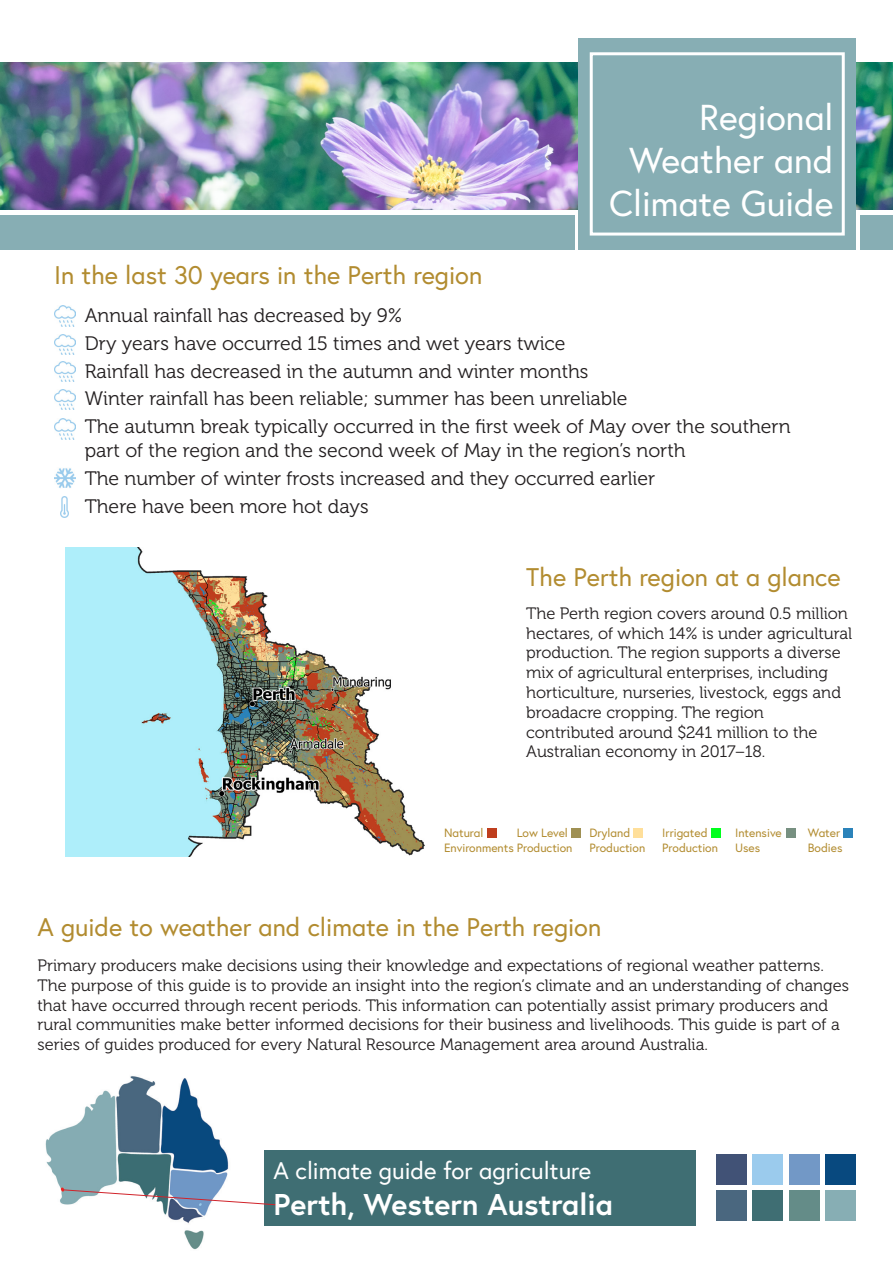
<style>
.page{position:relative;width:893px;height:1263px;background:#fff}
.page>*{position:absolute;margin:0;border:0;box-sizing:border-box;transform-origin:0 0}
.t1{font:36px/43.2px "Europa";color:#fff;text-align:right}
.t2{font:700 30px "Europa";color:#fff}
.Accent_heading{font:25.5px "Europa";color:#b28c30}
.t3{font:24px "Europa";color:#fff}
.Body_text{font:19.5px/23.4px "Museo 300";color:#231f20}
.Body_text-2{font:16.5px/19.8px "Museo 300";color:#231f20}
.Accent_heading-2{font:12px "Europa";color:#b28c30}
</style>
<div class="page">
<img style="left:65px;top:547px;width:431px;height:310px">
<div style="left:264px;top:1150px;width:431px;height:75px;background:#3f6e73"></div>
<div style="left:717px;top:1154px;width:30px;height:30px;background:#415276"></div>
<div style="left:753px;top:1154px;width:30px;height:30px;background:#9bcbed"></div>
<div style="left:717px;top:1190px;width:30px;height:30px;background:#4a677f"></div>
<div style="left:753px;top:1190px;width:30px;height:30px;background:#3f6e73"></div>
<div style="left:789px;top:1190px;width:30px;height:30px;background:#648c88"></div>
<div style="left:825px;top:1190px;width:30px;height:30px;background:#87aeb4"></div>
<div style="left:825px;top:1154px;width:30px;height:30px;background:#08497f"></div>
<div style="left:789px;top:1154px;width:30px;height:30px;background:#7298c6"></div>
<img style="left:0;top:63px;width:893px;height:147px">
<img style="left:54px;top:468px;width:21px;height:20px">
<img style="left:54px;top:419px;width:21px;height:20px">
<img style="left:60px;top:496px;width:9px;height:21px">
<img style="left:54px;top:306px;width:21px;height:20px">
<img style="left:54px;top:334px;width:21px;height:21px">
<img style="left:54px;top:361px;width:21px;height:21px">
<img style="left:54px;top:389px;width:21px;height:20px">
<img style="left:45px;top:1076px;width:184px;height:174px">
<svg style="left:62px;top:1189px;width:216px;height:17px"></svg>
<div style="left:0;top:215px;width:574px;height:35px;background:#87aeb4"></div>
<div style="left:860px;top:215px;width:33px;height:35px;background:#87aeb4"></div>
<div style="left:578px;top:38px;width:278px;height:212px;background:#87aeb4"></div>
<div style="left:590px;top:52px;width:255px;height:184px;border:3px solid #fff"></div>
<div style="left:488px;top:828px;width:9px;height:9px;background:#bf3e1e"></div>
<div style="left:572px;top:828px;width:9px;height:9px;background:#9f9053"></div>
<div style="left:633px;top:828px;width:9px;height:9px;background:#ffdf9a"></div>
<div style="left:711px;top:828px;width:9px;height:9px;background:#00ff1d"></div>
<div style="left:786px;top:828px;width:9px;height:9px;background:#779081"></div>
<div style="left:843px;top:828px;width:9px;height:9px;background:#2b83ba"></div>
<p class="Accent_heading" style="left:54px;top:259px;width:430px">In the last 30 years in the Perth region</p>
<p class="t1" style="left:609px;top:95px;width:226px">Regional<br>Weather and<br>Climate Guide</p>
<p class="Body_text" style="left:85px;top:304px;width:319px">Annual rainfall has decreased by 9%</p>
<p class="Body_text" style="left:85px;top:332px;width:482px">Dry years have occurred 15 times and wet years twice</p>
<p class="Body_text" style="left:85px;top:359px;width:505px">Rainfall has decreased in the autumn and winter months</p>
<p class="Body_text" style="left:85px;top:387px;width:544px">Winter rainfall has been reliable; summer has been unreliable</p>
<p class="Body_text" style="left:85px;top:415px;width:707px">The autumn break typically occurred in the first week of May over the southern part of the region and the second week of May in the region’s north</p>
<p class="Body_text" style="left:85px;top:467px;width:572px">The number of winter frosts increased and they occurred earlier</p>
<p class="Body_text" style="left:85px;top:494px;width:285px">There have been more hot days</p>
<p class="Accent_heading" style="left:526px;top:561px;width:316px">The Perth region at a glance</p>
<p class="Body_text-2" style="left:526px;top:603px;width:327px">The Perth region covers around 0.5 million hectares, of which 14% is under agricultural production. The region supports a diverse mix of agricultural enterprises, including horticulture, nurseries, livestock, eggs and broadacre cropping. The region contributed around $241 million to the Australian economy in 2017–18.</p>
<p class="Accent_heading-2" style="left:444px;top:825px;width:41px">Natural</p>
<p class="Accent_heading-2" style="left:444px;top:840px;width:130px">Environments Production</p>
<p class="Accent_heading-2" style="left:517px;top:825px;width:53px">Low Level</p>
<p class="Accent_heading-2" style="left:590px;top:825px;width:42px">Dryland</p>
<p class="Accent_heading-2" style="left:590px;top:840px;width:57px">Production</p>
<p class="Accent_heading-2" style="left:662px;top:825px;width:47px">Irrigated</p>
<p class="Accent_heading-2" style="left:662px;top:840px;width:57px">Production</p>
<p class="Accent_heading-2" style="left:735px;top:825px;width:48px">Intensive</p>
<p class="Accent_heading-2" style="left:735px;top:840px;width:27px">Uses</p>
<p class="Accent_heading" style="left:38px;top:911px;width:565px">A guide to weather and climate in the Perth region</p>
<p class="Accent_heading-2" style="left:808px;top:825px;width:34px">Water</p>
<p class="Accent_heading-2" style="left:808px;top:840px;width:36px">Bodies</p>
<p class="Body_text-2" style="left:38px;top:956px;width:813px">Primary producers make decisions using their knowledge and expectations of regional weather patterns.<br>The purpose of this guide is to provide an insight into the region’s climate and an understanding of changes that have occurred through recent periods. This information can potentially assist primary producers and rural communities make better informed decisions for their business and livelihoods. This guide is part of a series of guides produced for every Natural Resource Management area around Australia.</p>
<p class="t3" style="left:273px;top:1155px;width:319px">A climate guide for agriculture</p>
<p class="t2" style="left:273px;top:1183px;width:341px">Perth, Western Australia</p>
</div>
